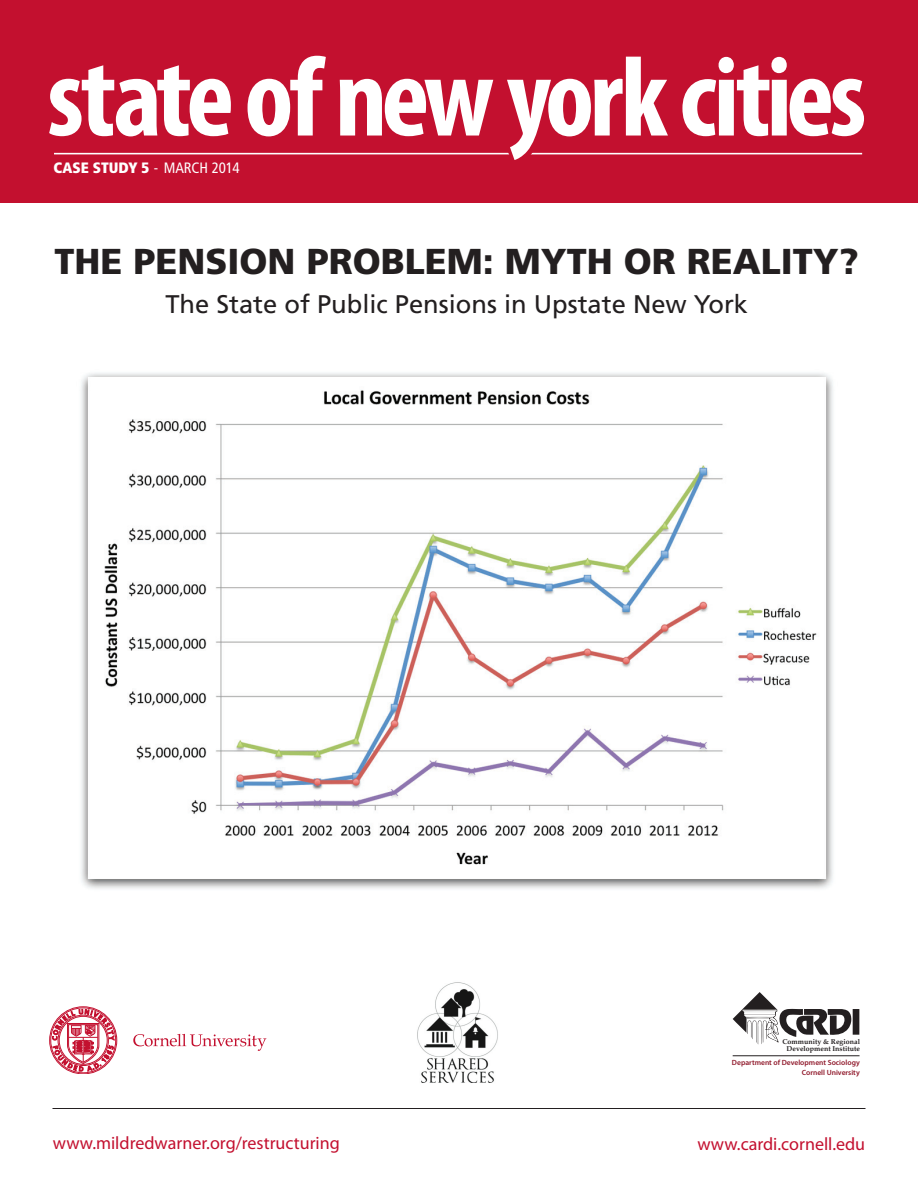
<style>
.page{position:relative;width:918px;height:1188px;background:#fff}
.page>*{position:absolute;margin:0;border:0;box-sizing:border-box;transform-origin:0 0}
.t1{font:700 condensed 114px "Myriad Pro";letter-spacing:-.04em;color:#fff}
.t2{font:900 36px "Frutiger LT Std";color:#231f20}
.t3{font:25.5px "Frutiger LT Std";color:#231f20}
.t4{font:18px "Myriad Pro";color:#c3102f}
.t5{font:900 condensed 15px "Frutiger LT Std";color:#fff}
.t6{font:600 7.5px/10.1px "Myriad Pro";color:#90192b;text-align:right}
.t7{font:700 7.05px/7.1px "Palatino";color:#231f20;text-align:center}
.s1{font-weight:400}
</style>
<div class="page">
<svg style="left:50px;top:1007px;width:67px;height:67px"></svg>
<svg style="left:133px;top:1034px;width:133px;height:17px"></svg>
<hr style="left:733px;top:1056px;width:127px;height:1px;background:#231f20">
<svg style="left:733px;top:992px;width:126px;height:52px"></svg>
<img style="left:417px;top:982px;width:81px;height:101px">
<hr style="left:52px;top:1108px;width:814px;height:1px;background:#231f20">
<div style="left:0;top:0;width:918px;height:202px;background:#c3102f"></div>
<hr style="left:54px;top:153px;width:808px;height:1px;background:#fff">
<svg style="left:505px;top:152px;width:35px;height:3px"></svg>
<img style="left:81px;top:373px;width:752px;height:516px">
<h1 class="t1" style="left:47px;top:26px;width:821px">state of new york cities</h1>
<p class="t5" style="left:53px;top:159px;width:188px">CASE STUDY 5 <span class="s1">- MARCH 2014</span></p>
<h2 class="t2" style="left:55px;top:239px;width:806px">THE PENSION PROBLEM: MYTH OR REALITY?</h2>
<h3 class="t3" style="left:165px;top:289px;width:584px">The State of Public Pensions in Upstate New York</h3>
<p class="t7" style="left:782px;top:1038px;width:79px">Community &amp; Regional<br>Development Institute</p>
<p class="t6" style="left:732px;top:1057px;width:129px">Department of Development Sociology<br>Cornell University</p>
<p class="t4" style="left:53px;top:1133px;width:289px">www.mildredwarner.org/restructuring</p>
<p class="t4" style="left:698px;top:1134px;width:169px">www.cardi.cornell.edu</p>
</div>
